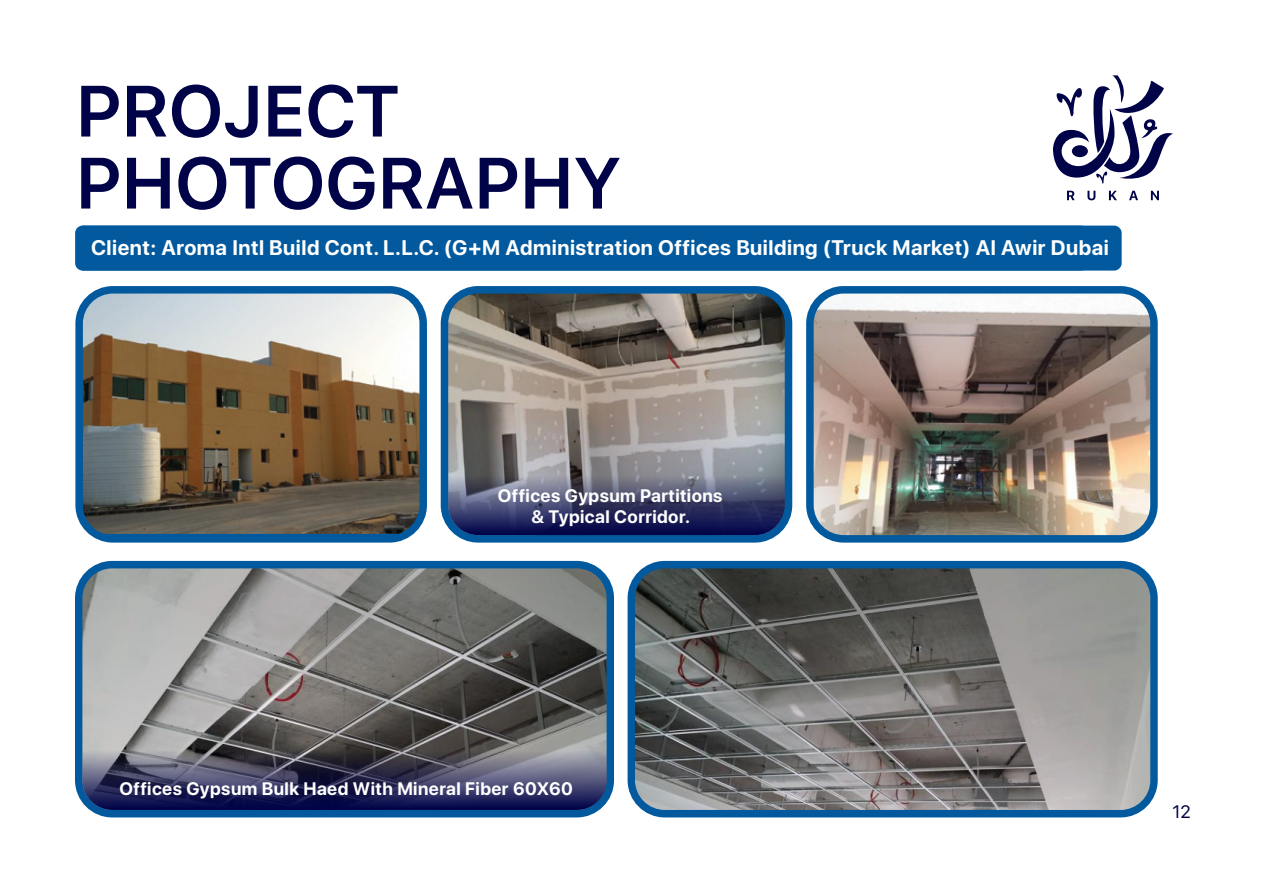
<style>
.page{position:relative;width:1263px;height:893px;background:#fff}
.page>*{position:absolute;margin:0;border:0;box-sizing:border-box;transform-origin:0 0}
.t1{font:600 72px/72px "SF Pro Text";letter-spacing:-.025em;color:#000348}
.t2{font:700 21px "SF Pro Display";letter-spacing:.025em;color:#fff}
.t3{font:700 18px/21px "SF Pro Display";letter-spacing:.025em;color:#fff;text-align:center}
.t4{font:18px "SF Pro Display";color:#000348}
</style>
<div class="page">
<div style="left:75px;top:286px;width:352px;height:257px;background:#02599d;border-radius:38px"></div>
<img style="left:83px;top:294px;width:336px;height:240px">
<div style="left:806px;top:286px;width:352px;height:257px;background:#02599d;border-radius:38px"></div>
<img style="left:814px;top:294px;width:336px;height:241px">
<div style="left:82px;top:226px;width:1040px;height:45px;background:#02599d"></div>
<div style="left:628px;top:561px;width:530px;height:256px;background:#02599d;border-radius:37px"></div>
<img style="left:635px;top:568px;width:515px;height:242px">
<svg style="left:1067px;top:191px;width:7px;height:9px"></svg>
<svg style="left:1087px;top:191px;width:8px;height:9px"></svg>
<svg style="left:1109px;top:191px;width:8px;height:9px"></svg>
<svg style="left:1129px;top:191px;width:9px;height:9px"></svg>
<svg style="left:1151px;top:191px;width:8px;height:9px"></svg>
<svg style="left:1052px;top:75px;width:121px;height:109px"></svg>
<div style="left:441px;top:286px;width:351px;height:257px;background:#02599d;border-radius:38px"></div>
<svg style="left:448px;top:294px;width:337px;height:241px;background:#7a767c"></svg>
<div style="left:75px;top:561px;width:539px;height:256px;background:#02599d;border-radius:37px"></div>
<svg style="left:82px;top:568px;width:525px;height:242px;background:#717179"></svg>
<h1 class="t1" style="left:75px;top:79px;width:549px">PROJECT<br>PHOTOGRAPHY</h1>
<p class="t2" style="left:91px;top:236px;width:1019px">Client: Aroma Intl Build Cont. L.L.C. (G+M Administration Offices Building (Truck Market) Al Awir Dubai</p>
<p class="t3" style="left:498px;top:485px;width:226px">Offices Gypsum Partitions &amp; Typical Corridor.</p>
<p class="t3" style="left:120px;top:778px;width:455px">Offices Gypsum Bulk Haed With Mineral Fiber 60X60</p>
<p class="t4" style="left:1172px;top:798px;width:20px">12</p>
</div>
